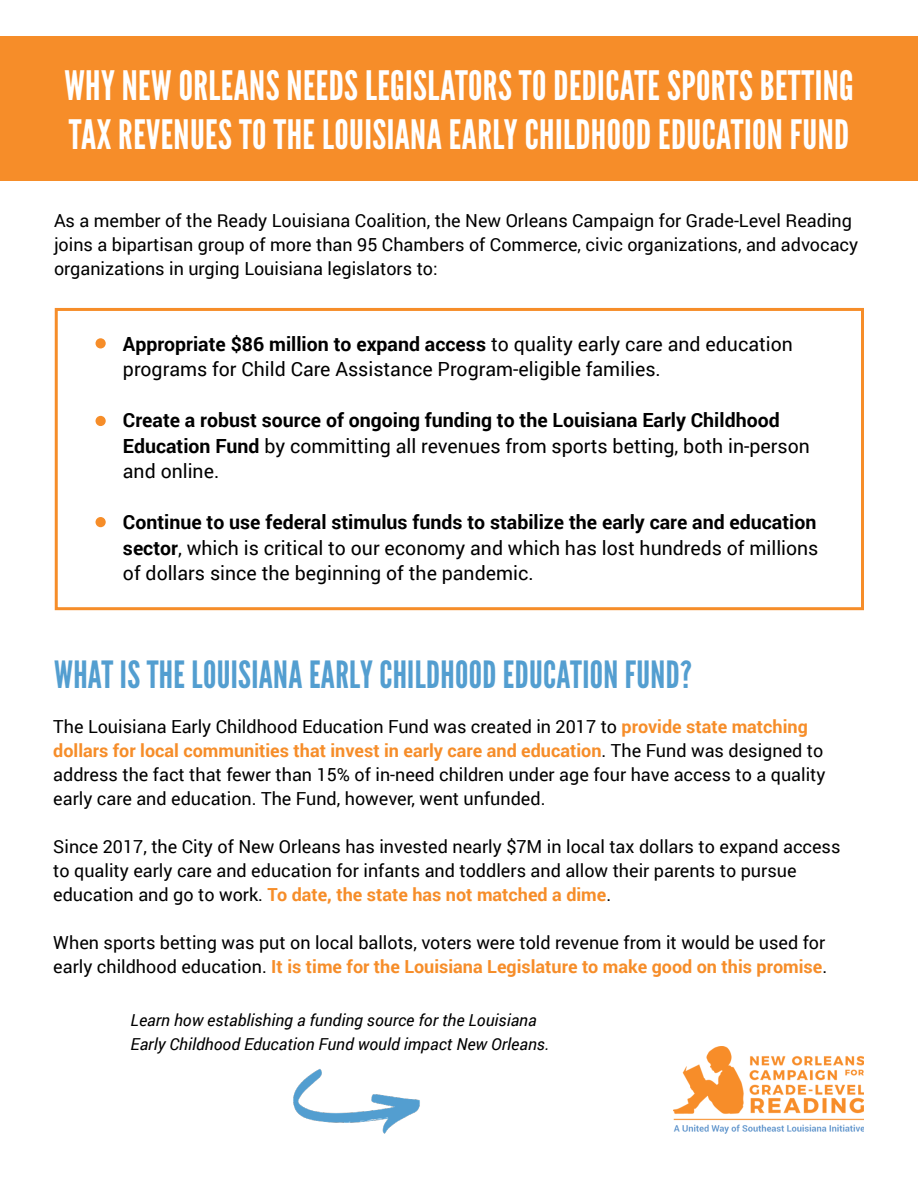
<style>
.page{position:relative;width:918px;height:1188px;background:#fff}
.page>*{position:absolute;margin:0;border:0;box-sizing:border-box;transform-origin:0 0}
.t1{font:40.5px/48.6px "League Gothic";letter-spacing:.01em;color:#fff}
.t2{font:37.5px "League Gothic";letter-spacing:.01em;color:#539ed0}
.t3{font:19.5px/25.5px "Roboto";color:#000}
.t4{font:700 19.5px/25.5px "Roboto";color:#000}
.t5{font:18px/24px "Roboto";color:#000}
.t6{font:italic 16.5px/24px "Roboto";color:#000}
.s1{font-weight:700}
.s2{font-weight:400}
.s3{font-weight:700;color:#f68d29}
</style>
<div class="page">
<div style="left:0;top:37px;width:918px;height:144px;background:#f68d29"></div>
<img style="left:674px;top:1046px;width:190px;height:88px">
<div style="left:55px;top:308px;width:809px;height:302px;border:3px solid #f68d29"></div>
<div style="left:96px;top:338px;width:10px;height:10px;background:#f68d29;border-radius:50%"></div>
<div style="left:96px;top:416px;width:10px;height:10px;background:#f68d29;border-radius:50%"></div>
<div style="left:96px;top:517px;width:10px;height:10px;background:#f68d29;border-radius:50%"></div>
<img style="left:293px;top:1069px;width:127px;height:65px">
<p class="t1" style="left:64px;top:62px;width:791px">WHY NEW ORLEANS NEEDS LEGISLATORS TO DEDICATE SPORTS BETTING<br>TAX REVENUES TO THE LOUISIANA EARLY CHILDHOOD EDUCATION FUND</p>
<p class="t5" style="left:54px;top:208px;width:806px">As a member of the Ready Louisiana Coalition, the New Orleans Campaign for Grade-Level Reading joins a bipartisan group of more than 95 Chambers of Commerce, civic organizations, and advocacy organizations in urging Louisiana legislators to:</p>
<p class="t3" style="left:123px;top:330px;width:671px"><span class="s1">Appropriate $86 million to expand access</span> to quality early care and education programs for Child Care Assistance Program-eligible families.</p>
<p class="t4" style="left:123px;top:407px;width:688px">Create a robust source of ongoing funding to the Louisiana Early Childhood<br>Education Fund <span class="s2">by committing all revenues from sports betting, both in-person and online.</span></p>
<p class="t3" style="left:123px;top:509px;width:697px;text-align:justify"><span class="s1">Continue to use federal stimulus funds to stabilize the early care and education sector</span>, which is critical to our economy and which has lost hundreds of millions of dollars since the beginning of the pandemic.</p>
<p class="t2" style="left:54px;top:652px;width:639px">WHAT IS THE LOUISIANA EARLY CHILDHOOD EDUCATION FUND?</p>
<p class="t5" style="left:53px;top:714px;width:774px">The Louisiana Early Childhood Education Fund was created in 2017 to <span class="s3">provide state matching dollars for local communities that invest in early care and education</span>. The Fund was designed to address the fact that fewer than 15% of in-need children under age four have access to a quality early care and education. The Fund, however, went unfunded.</p>
<p class="t5" style="left:53px;top:834px;width:789px">Since 2017, the City of New Orleans has invested nearly $7M in local tax dollars to expand access to quality early care and education for infants and toddlers and allow their parents to pursue education and go to work. <span class="s3">To date, the state has not matched a dime</span>.</p>
<p class="t5" style="left:53px;top:930px;width:776px">When sports betting was put on local ballots, voters were told revenue from it would be used for early childhood education. <span class="s3">It is time for the Louisiana Legislature to make good on this promise</span>.</p>
<p class="t6" style="left:131px;top:1007px;width:420px">Learn how establishing a funding source for the Louisiana<br>Early Childhood Education Fund would impact New Orleans.</p>
</div>
